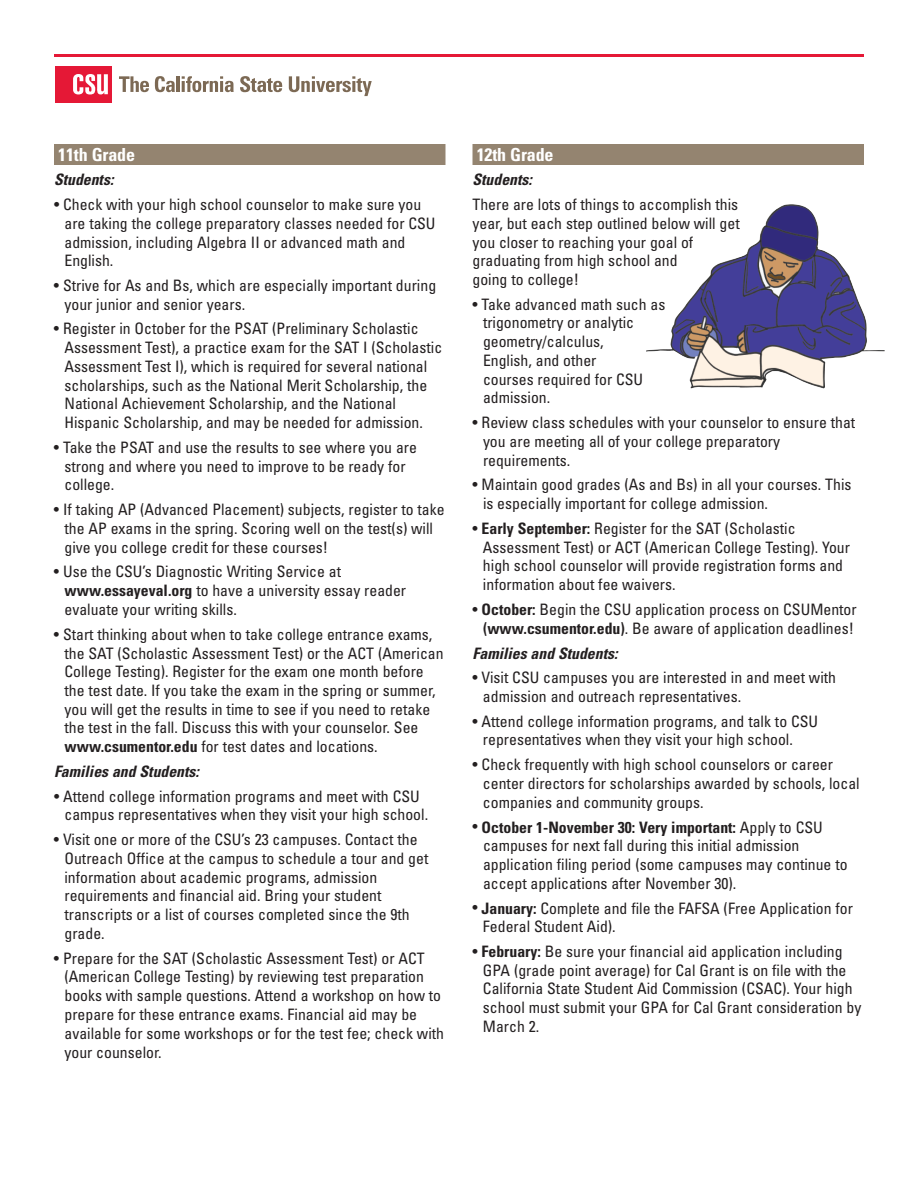
<style>
.page{position:relative;width:918px;height:1188px;background:#fff}
.page>*{position:absolute;margin:0;border:0;box-sizing:border-box;transform-origin:0 0}
.t1{font:700 condensed 18px "Univers";letter-spacing:-.01em;color:#fff}
.t2{font:condensed 15.75px/18.8px "Univers";color:#231f20}
.t3{font:italic 700 condensed 15.75px "Univers";color:#231f20}
.s1{font-weight:700}
</style>
<div class="page">
<div style="left:54px;top:144px;width:392px;height:21px;background:#948470"></div>
<div style="left:472px;top:144px;width:392px;height:21px;background:#948470"></div>
<img style="left:646px;top:204px;width:239px;height:184px">
<hr style="left:54px;top:54px;width:810px;height:3px;background:#e51836">
<div style="left:56px;top:66px;width:56px;height:36px;background:#e51836"></div>
<svg style="left:73px;top:74px;width:35px;height:21px"></svg>
<svg style="left:119px;top:76px;width:30px;height:16px"></svg>
<svg style="left:155px;top:76px;width:20px;height:16px"></svg>
<hr style="left:177px;top:76px;width:3px;height:16px;background:#7c6954">
<svg style="left:182px;top:76px;width:52px;height:16px"></svg>
<svg style="left:240px;top:76px;width:42px;height:16px"></svg>
<svg style="left:289px;top:76px;width:83px;height:20px"></svg>
<p class="t1" style="left:58px;top:148px;width:78px">11th Grade</p>
<p class="t3" style="left:54px;top:174px;width:61px">Students:</p>
<p class="t2" style="left:64px;top:196px;width:373px;text-indent:-10px">• Check with your high school counselor to make sure you are taking the college preparatory classes needed for CSU admission, including Algebra II or advanced math and English.</p>
<p class="t2" style="left:64px;top:277px;width:373px;text-indent:-11px">• Strive for As and Bs, which are especially important during your junior and senior years.</p>
<p class="t2" style="left:64px;top:321px;width:379px;text-indent:-10px">• Register in October for the PSAT (Preliminary Scholastic Assessment Test), a practice exam for the SAT I (Scholastic Assessment Test I), which is required for several national scholarships, such as the National Merit Scholarship, the National Achievement Scholarship, and the National Hispanic Scholarship, and may be needed for admission.</p>
<p class="t2" style="left:64px;top:439px;width:354px;text-indent:-11px">• Take the PSAT and use the results to see where you are strong and where you need to improve to be ready for college.</p>
<p class="t2" style="left:64px;top:502px;width:382px;text-indent:-11px">• If taking AP (Advanced Placement) subjects, register to take the AP exams in the spring. Scoring well on the test(s) will give you college credit for these courses!</p>
<p class="t2" style="left:64px;top:564px;width:343px;text-indent:-11px">• Use the CSU’s Diagnostic Writing Service at <span class="s1">www.essayeval.org</span> to have a university essay reader evaluate your writing skills.</p>
<p class="t2" style="left:64px;top:626px;width:381px;text-indent:-11px">• Start thinking about when to take college entrance exams, the SAT (Scholastic Assessment Test) or the ACT (American College Testing). Register for the exam one month before the test date. If you take the exam in the spring or summer, you will get the results in time to see if you need to retake the test in the fall. Discuss this with your counselor. See <span class="s1">www.csumentor.edu</span> for test dates and locations.</p>
<p class="t3" style="left:54px;top:766px;width:147px">Families and Students:</p>
<p class="t2" style="left:65px;top:788px;width:365px;text-indent:-11px">• Attend college information programs and meet with CSU campus representatives when they visit your high school.</p>
<p class="t2" style="left:65px;top:832px;width:365px;text-indent:-11px">• Visit one or more of the CSU’s 23 campuses. Contact the Outreach Office at the campus to schedule a tour and get information about academic programs, admission requirements and financial aid. Bring your student transcripts or a list of courses completed since the 9th grade.</p>
<p class="t2" style="left:64px;top:950px;width:381px;text-indent:-10px">• Prepare for the SAT (Scholastic Assessment Test) or ACT (American College Testing) by reviewing test preparation books with sample questions. Attend a workshop on how to prepare for these entrance exams. Financial aid may be available for some workshops or for the test fee; check with your counselor.</p>
<p class="t1" style="left:477px;top:148px;width:78px">12th Grade</p>
<p class="t3" style="left:472px;top:174px;width:61px">Students:</p>
<p class="t2" style="left:472px;top:196px;width:269px">There are lots of things to accomplish this year, but each step outlined below will get you closer to reaching your goal of graduating from high school and<br>going to college!</p>
<p class="t2" style="left:483px;top:296px;width:184px;text-indent:-11px">• Take advanced math such as trigonometry or analytic geometry/calculus,<br>English, and other<br>courses required for CSU admission.</p>
<p class="t2" style="left:483px;top:415px;width:374px;text-indent:-11px">• Review class schedules with your counselor to ensure that you are meeting all of your college preparatory requirements.</p>
<p class="t2" style="left:483px;top:477px;width:370px;text-indent:-11px">• Maintain good grades (As and Bs) in all your courses. This is especially important for college admission.</p>
<p class="t2" style="left:483px;top:520px;width:369px;text-indent:-10px">• <span class="s1">Early September:</span> Register for the SAT (Scholastic Assessment Test) or ACT (American College Testing). Your high school counselor will provide registration forms and information about fee waivers.</p>
<p class="t2" style="left:472px;top:601px;width:386px;text-align:center">• <span class="s1">October:</span> Begin the CSU application process on CSUMentor <span class="s1">(www.csumentor.edu)</span>. Be aware of application deadlines!</p>
<p class="t3" style="left:472px;top:647px;width:147px">Families and Students:</p>
<p class="t2" style="left:483px;top:670px;width:355px;text-indent:-10px">• Visit CSU campuses you are interested in and meet with admission and outreach representatives.</p>
<p class="t2" style="left:483px;top:713px;width:337px;text-indent:-11px">• Attend college information programs, and talk to CSU representatives when they visit your high school.</p>
<p class="t2" style="left:483px;top:757px;width:378px;text-indent:-10px">• Check frequently with high school counselors or career center directors for scholarships awarded by schools, local companies and community groups.</p>
<p class="t2" style="left:483px;top:819px;width:366px;text-indent:-11px">• <span class="s1">October 1-November 30: Very important:</span> Apply to CSU campuses for next fall during this initial admission application filing period (some campuses may continue to accept applications after November 30).</p>
<p class="t2" style="left:483px;top:900px;width:371px;text-indent:-10px">• <span class="s1">January:</span> Complete and file the FAFSA (Free Application for<br>Federal Student Aid).</p>
<p class="t2" style="left:483px;top:943px;width:380px;text-indent:-10px">• <span class="s1">February:</span> Be sure your financial aid application including GPA (grade point average) for Cal Grant is on file with the California State Student Aid Commission (CSAC). Your high school must submit your GPA for Cal Grant consideration by March 2.</p>
</div>
